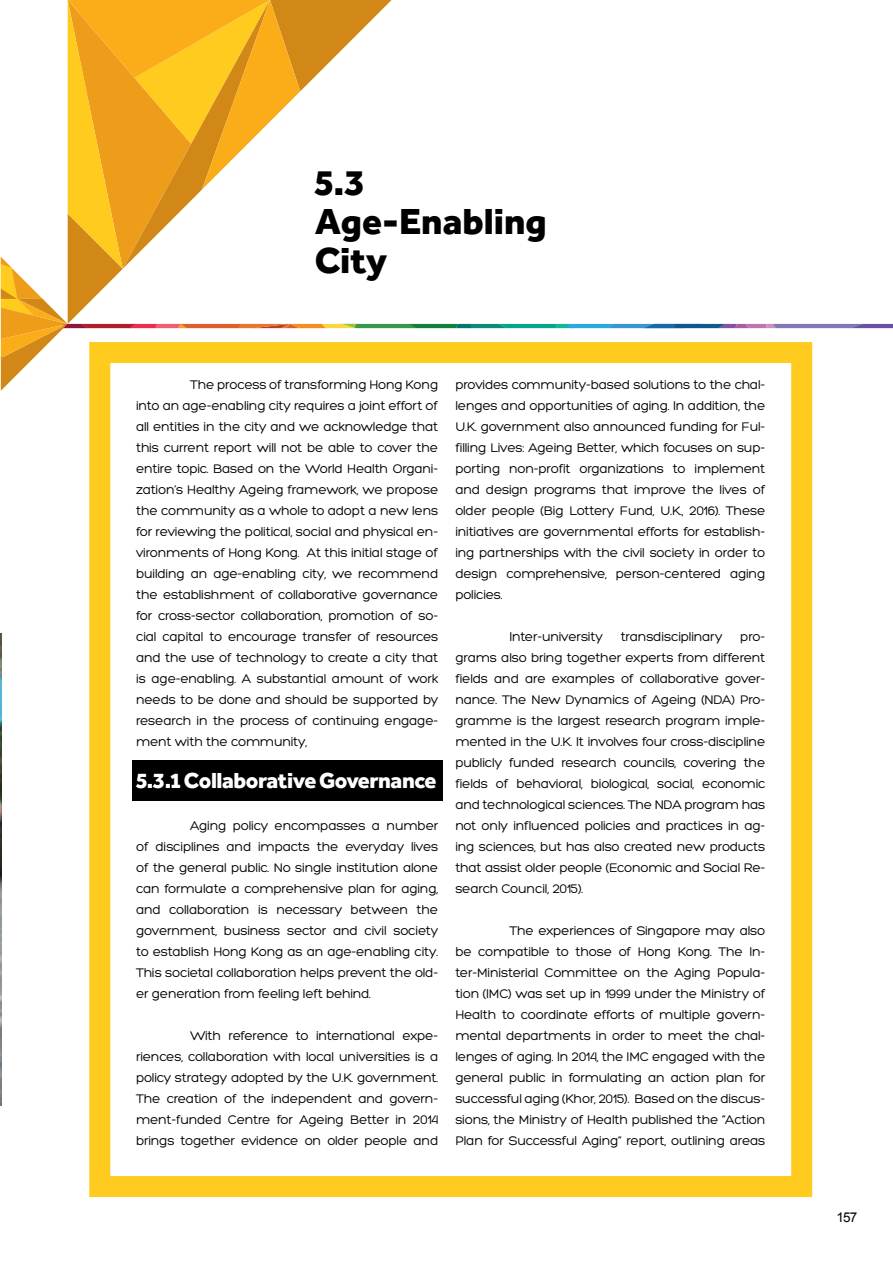
<style>
.page{position:relative;width:893px;height:1263px;background:#fff}
.page>*{position:absolute;margin:0;border:0;box-sizing:border-box;transform-origin:0 0}
.t1{font:800 37.5px/39px "Effra";color:#000}
.t2{font:800 22.5px "Effra";letter-spacing:-.02em;color:#fff}
.t3{font:13.5px/21px "Hero";letter-spacing:-.02em;color:#000;text-align:justify}
.t4{font:13.5px "Arial";color:#000}
</style>
<div class="page">
<svg style="left:1px;top:0;width:892px;height:391px"></svg>
<img style="left:0;top:634px;width:2px;height:471px">
<div style="left:132px;top:760px;width:311px;height:41px;background:#000"></div>
<div style="left:89px;top:342px;width:723px;height:855px;border:21px solid #ffcb1e"></div>
<h1 class="t1" style="left:315px;top:162px;width:234px">5.3<br>Age-Enabling<br>City</h1>
<p class="t3" style="left:136px;top:374px;width:304px;text-indent:54px">The process of transforming Hong Kong into an age-enabling city requires a joint effort of all entities in the city and we acknowledge that this current report will not be able to cover the entire topic. Based on the World Health Organi&shy;zation’s Healthy Ageing framework, we propose the community as a whole to adopt a new lens for reviewing the political, social and physical en&shy;vironments of Hong Kong. At this initial stage of building an age-enabling city, we recommend the establishment of collaborative governance for cross-sector collaboration, promotion of so&shy;cial capital to encourage transfer of resources and the use of technology to create a city that is age-enabling. A substantial amount of work needs to be done and should be supported by research in the process of continuing engage&shy;ment with the community,</p>
<h2 class="t2" style="left:136px;top:766px;width:302px">5.3.1 Collaborative Governance</h2>
<p class="t3" style="left:136px;top:815px;width:304px;text-indent:54px">Aging policy encompasses a number of disciplines and impacts the everyday lives of the general public. No single institution alone can formulate a comprehensive plan for aging, and collaboration is necessary between the government, business sector and civil society to establish Hong Kong as an age-enabling city.<br>This societal collaboration helps prevent the old&shy;er generation from feeling left behind.</p>
<p class="t3" style="left:136px;top:1025px;width:304px;text-indent:54px">With reference to international expe&shy;riences, collaboration with local universities is a policy strategy adopted by the U.K. government.<br>The creation of the independent and govern&shy;ment-funded Centre for Ageing Better in 2014 brings together evidence on older people and</p>
<p class="t3" style="left:455px;top:374px;width:312px">provides community-based solutions to the chal&shy;lenges and opportunities of aging. In addition, the U.K. government also announced funding for Ful&shy;filling Lives: Ageing Better, which focuses on sup&shy;porting non-profit organizations to implement and design programs that improve the lives of older people (Big Lottery Fund, U.K., 2016). These initiatives are governmental efforts for establish&shy;ing partnerships with the civil society in order to design comprehensive, person-centered aging policies.</p>
<p class="t3" style="left:509px;top:626px;width:95px">Inter-university</p>
<p class="t3" style="left:621px;top:626px;width:103px">transdisciplinary</p>
<p class="t3" style="left:455px;top:626px;width:312px;text-indent:285px">pro&shy;grams also bring together experts from different fields and are examples of collaborative gover&shy;nance. The New Dynamics of Ageing (NDA) Pro&shy;gramme is the largest research program imple&shy;mented in the U.K. It involves four cross-discipline publicly funded research councils, covering the fields of behavioral, biological, social, economic and technological sciences. The NDA program has not only influenced policies and practices in ag&shy;ing sciences, but has also created new products that assist older people (Economic and Social Re&shy;search Council, 2015).</p>
<p class="t3" style="left:455px;top:920px;width:312px;text-indent:54px">The experiences of Singapore may also be compatible to those of Hong Kong. The In&shy;ter-Ministerial Committee on the Aging Popula&shy;tion (IMC) was set up in 1999 under the Ministry of Health to coordinate efforts of multiple govern&shy;mental departments in order to meet the chal&shy;lenges of aging. In 2014, the IMC engaged with the general public in formulating an action plan for successful aging (Khor, 2015). Based on the discus&shy;sions, the Ministry of Health published the “Action Plan for Successful Aging” report, outlining areas</p>
<p class="t4" style="left:836px;top:1209px;width:23px">157</p>
</div>
